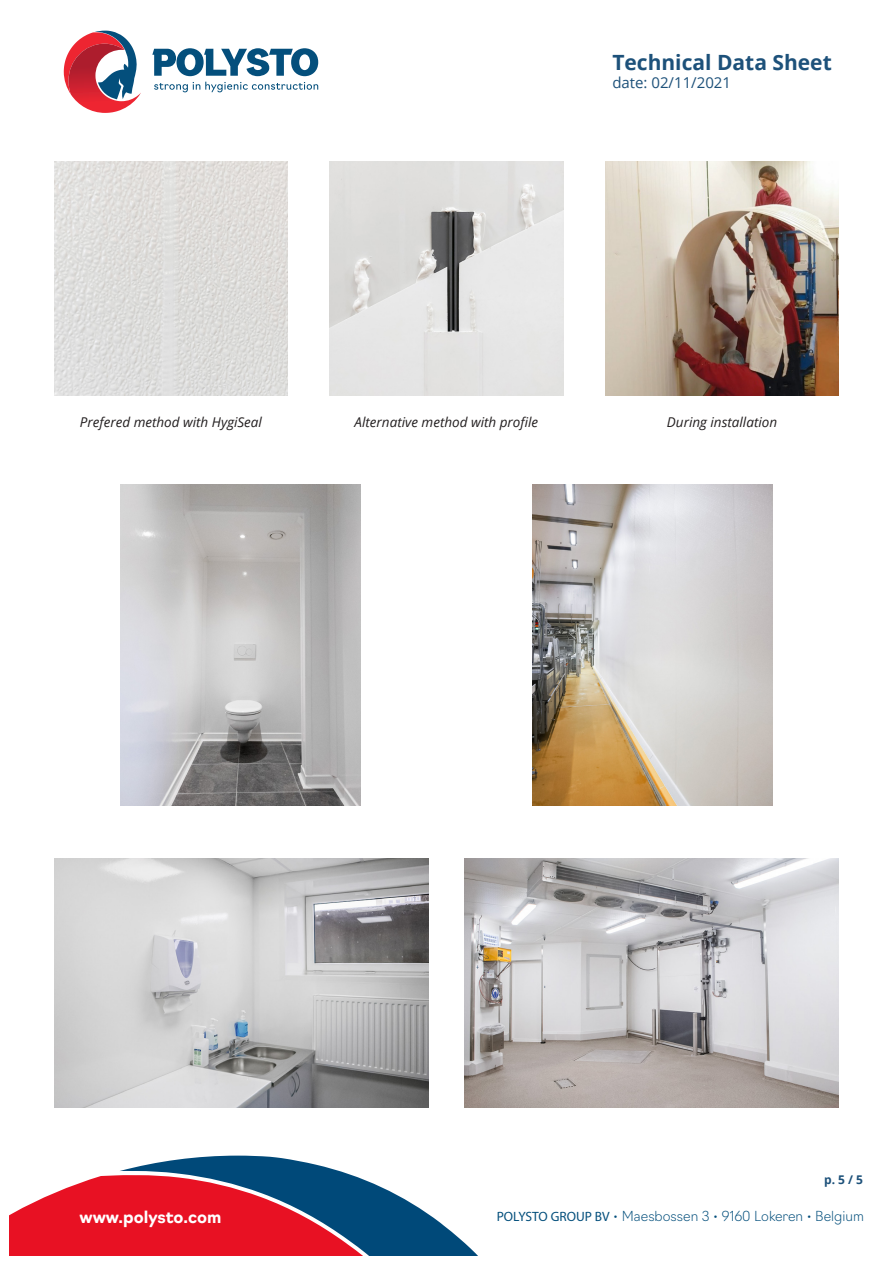
<style>
.page{position:relative;width:893px;height:1263px;background:#fff}
.page>*{position:absolute;margin:0;border:0;box-sizing:border-box;transform-origin:0 0}
.t1{font:700 21px "Open Sans";color:#1d517a}
.t2{font:700 16.5px "Navigo";color:#fff}
.t3{font:15px "Open Sans";color:#1d517a}
.t4{font:italic 13.5px "Open Sans";color:#231f20}
.t5{font:200 13.5px "Navigo";color:#044f7c}
.t6{font:700 12px "Open Sans";color:#1d517a}
.s1{font-family:"Myriad Pro";font-weight:400}
</style>
<div class="page">
<svg style="left:152px;top:48px;width:166px;height:28px"></svg>
<svg style="left:64px;top:31px;width:77px;height:82px"></svg>
<svg style="left:154px;top:82px;width:164px;height:10px"></svg>
<svg style="left:10px;top:1155px;width:467px;height:100px"></svg>
<img style="left:120px;top:485px;width:241px;height:321px">
<img style="left:532px;top:485px;width:241px;height:321px">
<img style="left:465px;top:858px;width:374px;height:250px">
<img style="left:54px;top:858px;width:374px;height:250px">
<img style="left:54px;top:162px;width:234px;height:233px">
<img style="left:330px;top:162px;width:233px;height:233px">
<img style="left:605px;top:162px;width:234px;height:233px">
<h1 class="t1" style="left:612px;top:48px;width:221px">Technical Data Sheet</h1>
<p class="t3" style="left:612px;top:72px;width:120px">date: 02/11/2021</p>
<p class="t4" style="left:80px;top:413px;width:184px">Prefered method with HygiSeal</p>
<p class="t4" style="left:355px;top:413px;width:185px">Alternative method with profile</p>
<p class="t4" style="left:667px;top:413px;width:112px">During installation</p>
<p class="t6" style="left:824px;top:1171px;width:41px">p. 5 / 5</p>
<p class="t2" style="left:80px;top:1204px;width:144px">www.polysto.com</p>
<p class="t5" style="left:497px;top:1205px;width:369px"><span class="s1">POLYSTO GROUP BV</span> • Maesbossen 3 • 9160 Lokeren • Belgium</p>
</div>
